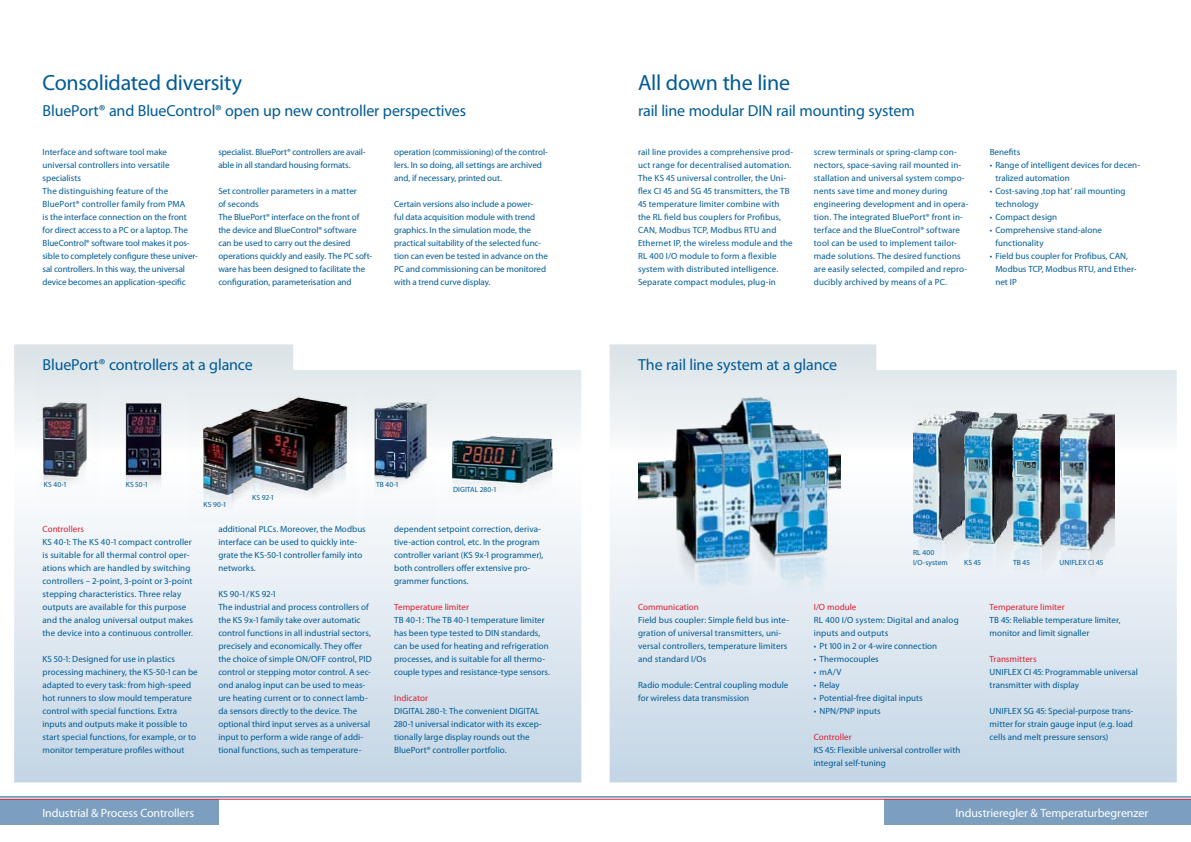
<style>
.page{position:relative;width:1191px;height:842px;background:#fff}
.page>*{position:absolute;margin:0;border:0;box-sizing:border-box;transform-origin:0 0}
.t1{font:22px "Myriad Pro";letter-spacing:-.015em;color:#005b94}
.t2{font:16px "Myriad Pro";letter-spacing:-.01em;color:#005b94}
.t3{font:12px "Myriad Pro";letter-spacing:-.01em;color:#fff}
.t4{font:9px/13px "Myriad Pro";letter-spacing:.005em;color:#005b94}
.t5{font:9px "Myriad Pro";letter-spacing:.005em;color:#da2032}
.t6{font:7.5px/9.5px "Myriad Pro";letter-spacing:.015em;color:#005b94}
</style>
<div class="page">
<div style="left:884px;top:799px;width:307px;height:26px;background:#7c9fc0"></div>
<div style="left:0;top:799px;width:218px;height:26px;background:#7c9fc0"></div>
<svg style="left:14px;top:344px;width:567px;height:438px"></svg>
<svg style="left:609px;top:344px;width:567px;height:438px"></svg>
<hr style="left:0;top:799px;width:1191px;height:1px;background:#da2032">
<hr style="left:0;top:797px;width:1191px;height:1px;background:#005b94">
<div style="left:884px;top:509px;width:78px;height:60px;background:#eef3f7"></div>
<img style="left:913px;top:401px;width:71px;height:142px">
<img style="left:638px;top:397px;width:202px;height:228px">
<img style="left:962px;top:511px;width:51px;height:63px">
<img style="left:1014px;top:549px;width:46px;height:30px">
<div style="left:1061px;top:559px;width:53px;height:29px;background:#e8eff5"></div>
<img style="left:964px;top:413px;width:48px;height:130px">
<img style="left:1012px;top:405px;width:48px;height:144px">
<img style="left:1060px;top:401px;width:54px;height:158px">
<img style="left:120px;top:481px;width:45px;height:24px">
<img style="left:120px;top:399px;width:45px;height:82px">
<img style="left:189px;top:391px;width:167px;height:131px">
<img style="left:448px;top:430px;width:108px;height:69px">
<img style="left:37px;top:362px;width:62px;height:138px">
<img style="left:366px;top:388px;width:70px;height:151px">
<h1 class="t1" style="left:43px;top:69px;width:201px">Consolidated diversity</h1>
<h2 class="t2" style="left:43px;top:101px;width:425px">BluePort® and BlueControl® open up new controller perspectives</h2>
<h1 class="t1" style="left:638px;top:69px;width:154px">All down the line</h1>
<h2 class="t2" style="left:638px;top:101px;width:278px">rail line modular DIN rail mounting system</h2>
<p class="t4" style="left:394px;top:146px;width:155px">operation (commissioning) of the control&shy;lers. In so doing, all settings are archived and, if necessary, printed out.</p>
<p class="t4" style="left:394px;top:198px;width:155px">Certain versions also include a power-<br>ful data acquisition module with trend graphics. In the simulation mode, the practical suitability of the selected func&shy;tion can even be tested in advance on the PC and commissioning can be monitored with a trend curve display.</p>
<p class="t4" style="left:43px;top:146px;width:156px">Interface and software tool make universal controllers into versatile specialists<br>The distinguishing feature of the BluePort® controller family from PMA<br>is the interface connection on the front for direct access to a PC or a laptop. The BlueControl® software tool makes it pos&shy;sible to completely configure these univer&shy;sal controllers. In this way, the universal device becomes an application-specific</p>
<p class="t4" style="left:638px;top:146px;width:157px">rail line provides a comprehensive prod&shy;uct range for decentralised automation.<br>The KS 45 universal controller, the Uni&shy;flex CI 45 and SG 45 transmitters, the TB 45 temperature limiter combine with the RL field bus couplers for Profibus, CAN, Modbus TCP, Modbus RTU and Ethernet IP, the wireless module and the RL 400 I/O module to form a flexible system with distributed intelligence.<br>Separate compact modules, plug-in</p>
<p class="t4" style="left:218px;top:146px;width:148px">specialist. BluePort® controllers are avail&shy;able in all standard housing formats.</p>
<p class="t4" style="left:218px;top:185px;width:155px">Set controller parameters in a matter<br>of seconds<br>The BluePort® interface on the front of the device and BlueControl® software<br>can be used to carry out the desired operations quickly and easily. The PC soft&shy;ware has been designed to facilitate the configuration, parameterisation and</p>
<p class="t4" style="left:814px;top:146px;width:156px">screw terminals or spring-clamp con&shy;nectors, space-saving rail mounted in&shy;stallation and universal system compo&shy;nents save time and money during engineering development and in opera&shy;tion. The integrated BluePort® front in&shy;terface and the BlueControl® software tool can be used to implement tailor&shy;made solutions. The desired functions are easily selected, compiled and repro&shy;ducibly archived by means of a PC.</p>
<p class="t4" style="left:989px;top:146px;width:32px">Benefits</p>
<p class="t4" style="left:995px;top:159px;width:146px;text-indent:-6px">• Range of intelligent devices for decen&shy;tralized automation</p>
<p class="t4" style="left:995px;top:185px;width:132px;text-indent:-6px">• Cost-saving ‚top hat‘ rail mounting technology</p>
<p class="t4" style="left:989px;top:211px;width:69px">• Compact design</p>
<p class="t4" style="left:995px;top:224px;width:108px;text-indent:-6px">• Comprehensive stand-alone functionality</p>
<p class="t4" style="left:995px;top:250px;width:143px;text-indent:-6px">• Field bus coupler for Profibus, CAN,<br>Modbus TCP, Modbus RTU, and Ether&shy;net IP</p>
<h2 class="t2" style="left:43px;top:355px;width:212px">BluePort® controllers at a glance</h2>
<h2 class="t2" style="left:638px;top:355px;width:201px">The rail line system at a glance</h2>
<p class="t6" style="left:44px;top:479px;width:24px">KS 40-1</p>
<p class="t6" style="left:126px;top:479px;width:23px">KS 50-1</p>
<p class="t6" style="left:204px;top:499px;width:24px">KS 90-1</p>
<p class="t6" style="left:252px;top:492px;width:23px">KS 92-1</p>
<p class="t6" style="left:376px;top:479px;width:24px">TB 40-1</p>
<p class="t6" style="left:453px;top:485px;width:45px">DIGITAL 280-1</p>
<p class="t5" style="left:43px;top:524px;width:43px">Controllers</p>
<p class="t4" style="left:43px;top:536px;width:152px">KS 40-1: The KS 40-1 compact controller is suitable for all thermal control oper&shy;ations which are handled by switching controllers – 2-point, 3-point or 3-point stepping characteristics. Three relay outputs are available for this purpose and the analog universal output makes the device into a continuous controller.</p>
<p class="t4" style="left:43px;top:653px;width:157px">KS 50-1: Designed for use in plastics processing machinery, the KS-50-1 can be adapted to every task: from high-speed hot runners to slow mould temperature control with special functions. Extra inputs and outputs make it possible to start special functions, for example, or to monitor temperature profiles without</p>
<p class="t4" style="left:218px;top:523px;width:149px">additional PLCs. Moreover, the Modbus interface can be used to quickly inte&shy;grate the KS-50-1 controller family into networks.</p>
<p class="t4" style="left:218px;top:588px;width:155px">KS 90-1/KS 92-1<br>The industrial and process controllers of the KS 9x-1 family take over automatic control functions in all industrial sectors, precisely and economically. They offer the choice of simple ON/OFF control, PID control or stepping motor control. A sec&shy;ond analog input can be used to meas&shy;ure heating current or to connect lamb&shy;da sensors directly to the device. The optional third input serves as a universal input to perform a wide range of addi&shy;tional functions, such as temperature-</p>
<p class="t4" style="left:394px;top:523px;width:151px">dependent setpoint correction, deriva&shy;tive-action control, etc. In the program controller variant (KS 9x-1 programmer), both controllers offer extensive pro&shy;grammer functions.</p>
<p class="t5" style="left:394px;top:602px;width:76px">Temperature limiter</p>
<p class="t4" style="left:394px;top:614px;width:157px">TB 40-1: The TB 40-1 temperature limiter has been type tested to DIN standards, can be used for heating and refrigeration processes, and is suitable for all thermo&shy;couple types and resistance-type sensors.</p>
<p class="t5" style="left:394px;top:693px;width:35px">Indicator</p>
<p class="t4" style="left:394px;top:705px;width:149px">DIGITAL 280-1: The convenient DIGITAL 280-1 universal indicator with its excep&shy;tionally large display rounds out the BluePort® controller portfolio.</p>
<p class="t5" style="left:638px;top:602px;width:62px">Communication</p>
<p class="t4" style="left:638px;top:614px;width:153px">Field bus coupler: Simple field bus inte&shy;gration of universal transmitters, uni&shy;versal controllers, temperature limiters and standard I/Os</p>
<p class="t4" style="left:638px;top:679px;width:152px">Radio module: Central coupling module for wireless data transmission</p>
<p class="t6" style="left:913px;top:548px;width:36px">RL 400<br>I/O-system</p>
<p class="t6" style="left:964px;top:557px;width:18px">KS 45</p>
<p class="t6" style="left:1013px;top:557px;width:18px">TB 45</p>
<p class="t6" style="left:1059px;top:557px;width:45px">UNIFLEX CI 45</p>
<p class="t5" style="left:814px;top:602px;width:44px">I/O module</p>
<p class="t4" style="left:814px;top:614px;width:146px">RL 400 I/O system: Digital and analog inputs and outputs</p>
<p class="t4" style="left:814px;top:640px;width:125px">• Pt 100 in 2 or 4-wire connection</p>
<p class="t4" style="left:814px;top:653px;width:66px">• Thermocouples</p>
<p class="t4" style="left:814px;top:666px;width:29px">• mA/V</p>
<p class="t4" style="left:814px;top:679px;width:27px">• Relay</p>
<p class="t4" style="left:814px;top:692px;width:110px">• Potential-free digital inputs</p>
<p class="t4" style="left:814px;top:705px;width:68px">• NPN/PNP inputs</p>
<p class="t5" style="left:814px;top:732px;width:39px">Controller</p>
<p class="t4" style="left:814px;top:744px;width:148px">KS 45: Flexible universal controller with integral self-tuning</p>
<p class="t5" style="left:989px;top:602px;width:76px">Temperature limiter</p>
<p class="t4" style="left:989px;top:614px;width:132px">TB 45: Reliable temperature limiter, monitor and limit signaller</p>
<p class="t5" style="left:989px;top:654px;width:48px">Transmitters</p>
<p class="t4" style="left:989px;top:666px;width:150px">UNIFLEX CI 45: Programmable universal transmitter with display</p>
<p class="t4" style="left:989px;top:705px;width:145px;text-align:justify">UNIFLEX SG 45: Special-purpose trans&shy;mitter for strain gauge input (e.g. load cells and melt pressure sensors)</p>
<h3 class="t3" style="left:43px;top:805px;width:153px">Industrial &amp; Process Controllers</h3>
<h3 class="t3" style="left:955px;top:805px;width:194px">Industrieregler &amp; Temperaturbegrenzer</h3>
</div>
